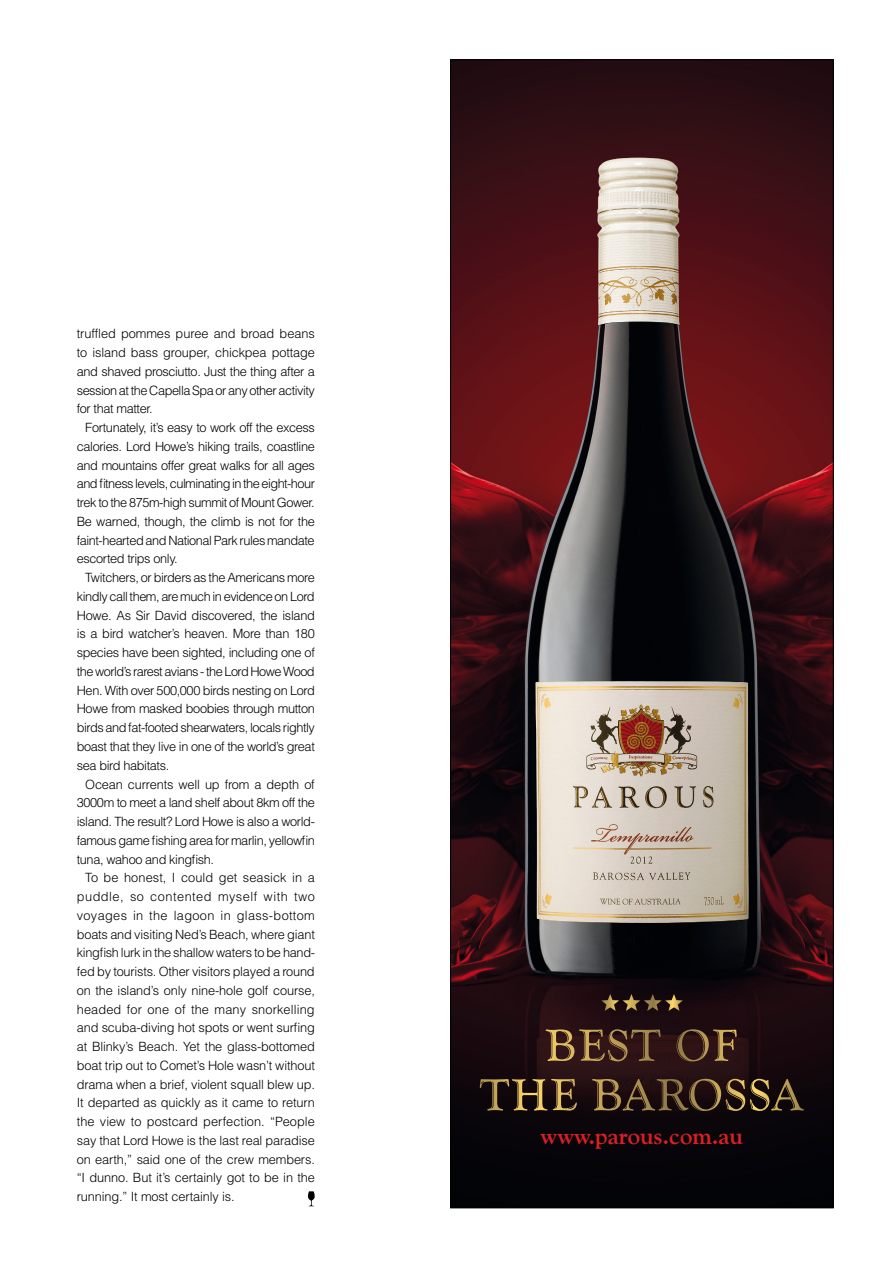
<style>
.page{position:relative;width:893px;height:1263px;background:#fff}
.page>*{position:absolute;margin:0;border:0;box-sizing:border-box;transform-origin:0 0}
.t1{font:700 24px "Goudy Old Style BT";color:#dd1f27}
.t2{font:300 12.75px "Switzerland";letter-spacing:-.03em;color:#000}
.t3{font:300 12.75px "Switzerland";letter-spacing:-.01em;color:#000}
.t4{font:300 12.75px "Switzerland";color:#000}
.t5{font:300 12.75px "Switzerland";letter-spacing:-.005em;color:#000}
.t6{font:300 12.75px "Switzerland";letter-spacing:.025em;color:#000}
.t7{font:300 12.75px "Switzerland";letter-spacing:.01em;color:#000}
.t8{font:300 12.75px "Switzerland";letter-spacing:.04em;color:#000}
.t9{font:300 12.75px "Switzerland";letter-spacing:.005em;color:#000}
</style>
<div class="page">
<svg style="left:308px;top:1191px;width:7px;height:15px"></svg>
<img style="left:452px;top:62px;width:379px;height:1144px">
<svg style="left:546px;top:1029px;width:115px;height:32px;background:#5a3d28"></svg>
<svg style="left:677px;top:1029px;width:60px;height:32px;background:#503624"></svg>
<svg style="left:480px;top:1079px;width:97px;height:31px;background:#4d3c24"></svg>
<svg style="left:592px;top:1079px;width:212px;height:32px;background:#443221"></svg>
<svg style="left:601px;top:994px;width:82px;height:17px"></svg>
<p class="t5" style="left:77px;top:326px;width:240px">truffled pommes puree and broad beans</p>
<p class="t3" style="left:77px;top:345px;width:240px">to island bass grouper, chickpea pottage</p>
<p class="t2" style="left:77px;top:363px;width:240px">and shaved prosciutto. Just the thing after a</p>
<p class="t2" style="left:77px;top:382px;width:240px">session at the Capella Spa or any other activity</p>
<p class="t2" style="left:77px;top:401px;width:77px">for that matter.</p>
<p class="t2" style="left:85px;top:420px;width:231px">Fortunately, it’s easy to work off the excess</p>
<p class="t2" style="left:77px;top:438px;width:240px">calories. Lord Howe’s hiking trails, coastline</p>
<p class="t2" style="left:77px;top:457px;width:240px">and mountains offer great walks for all ages</p>
<p class="t2" style="left:77px;top:476px;width:240px">and fitness levels, culminating in the eight-hour</p>
<p class="t2" style="left:77px;top:495px;width:239px">trek to the 875m-high summit of Mount Gower.</p>
<p class="t2" style="left:77px;top:513px;width:240px">Be warned, though, the climb is not for the</p>
<p class="t2" style="left:77px;top:532px;width:239px">faint-hearted and National Park rules mandate</p>
<p class="t2" style="left:77px;top:551px;width:102px">escorted trips only.</p>
<p class="t2" style="left:85px;top:570px;width:231px">Twitchers, or birders as the Americans more</p>
<p class="t2" style="left:77px;top:588px;width:239px">kindly call them, are much in evidence on Lord</p>
<p class="t2" style="left:77px;top:607px;width:240px">Howe. As Sir David discovered, the island</p>
<p class="t2" style="left:77px;top:626px;width:240px">is a bird watcher’s heaven. More than 180</p>
<p class="t2" style="left:77px;top:645px;width:240px">species have been sighted, including one of</p>
<p class="t2" style="left:77px;top:663px;width:239px">the world’s rarest avians - the Lord Howe Wood</p>
<p class="t2" style="left:77px;top:682px;width:240px">Hen. With over 500,000 birds nesting on Lord</p>
<p class="t2" style="left:77px;top:701px;width:240px">Howe from masked boobies through mutton</p>
<p class="t2" style="left:77px;top:720px;width:240px">birds and fat-footed shearwaters, locals rightly</p>
<p class="t2" style="left:77px;top:738px;width:240px">boast that they live in one of the world’s great</p>
<p class="t2" style="left:77px;top:757px;width:94px">sea bird habitats.</p>
<p class="t3" style="left:85px;top:776px;width:231px">Ocean currents well up from a depth of</p>
<p class="t2" style="left:77px;top:795px;width:240px">3000m to meet a land shelf about 8km off the</p>
<p class="t2" style="left:77px;top:813px;width:240px">island. The result? Lord Howe is also a world-</p>
<p class="t2" style="left:77px;top:832px;width:240px">famous game fishing area for marlin, yellowfin</p>
<p class="t2" style="left:77px;top:851px;width:139px">tuna, wahoo and kingfish.</p>
<p class="t9" style="left:85px;top:870px;width:231px">To be honest, I could get seasick in a</p>
<p class="t8" style="left:77px;top:888px;width:240px">puddle, so contented myself with two</p>
<p class="t6" style="left:77px;top:907px;width:240px">voyages in the lagoon in glass-bottom</p>
<p class="t2" style="left:77px;top:926px;width:240px">boats and visiting Ned’s Beach, where giant</p>
<p class="t2" style="left:77px;top:945px;width:240px">kingfish lurk in the shallow waters to be hand-</p>
<p class="t2" style="left:77px;top:963px;width:239px">fed by tourists. Other visitors played a round</p>
<p class="t3" style="left:77px;top:982px;width:240px">on the island’s only nine-hole golf course,</p>
<p class="t7" style="left:77px;top:1001px;width:239px">headed for one of the many snorkelling</p>
<p class="t3" style="left:77px;top:1020px;width:240px">and scuba-diving hot spots or went surfing</p>
<p class="t3" style="left:77px;top:1038px;width:240px">at Blinky’s Beach. Yet the glass-bottomed</p>
<p class="t3" style="left:77px;top:1057px;width:240px">boat trip out to Comet’s Hole wasn’t without</p>
<p class="t3" style="left:77px;top:1076px;width:240px">drama when a brief, violent squall blew up.</p>
<p class="t3" style="left:77px;top:1095px;width:240px">It departed as quickly as it came to return</p>
<p class="t4" style="left:77px;top:1113px;width:240px">the view to postcard perfection. “People</p>
<p class="t3" style="left:77px;top:1132px;width:240px">say that Lord Howe is the last real paradise</p>
<p class="t3" style="left:77px;top:1151px;width:240px">on earth,” said one of the crew members.</p>
<p class="t3" style="left:77px;top:1170px;width:240px">“I dunno. But it’s certainly got to be in the</p>
<p class="t3" style="left:77px;top:1189px;width:159px">running.” It most certainly is.</p>
<p class="t1" style="left:541px;top:1121px;width:204px">www.parous.com.au</p>
</div>
